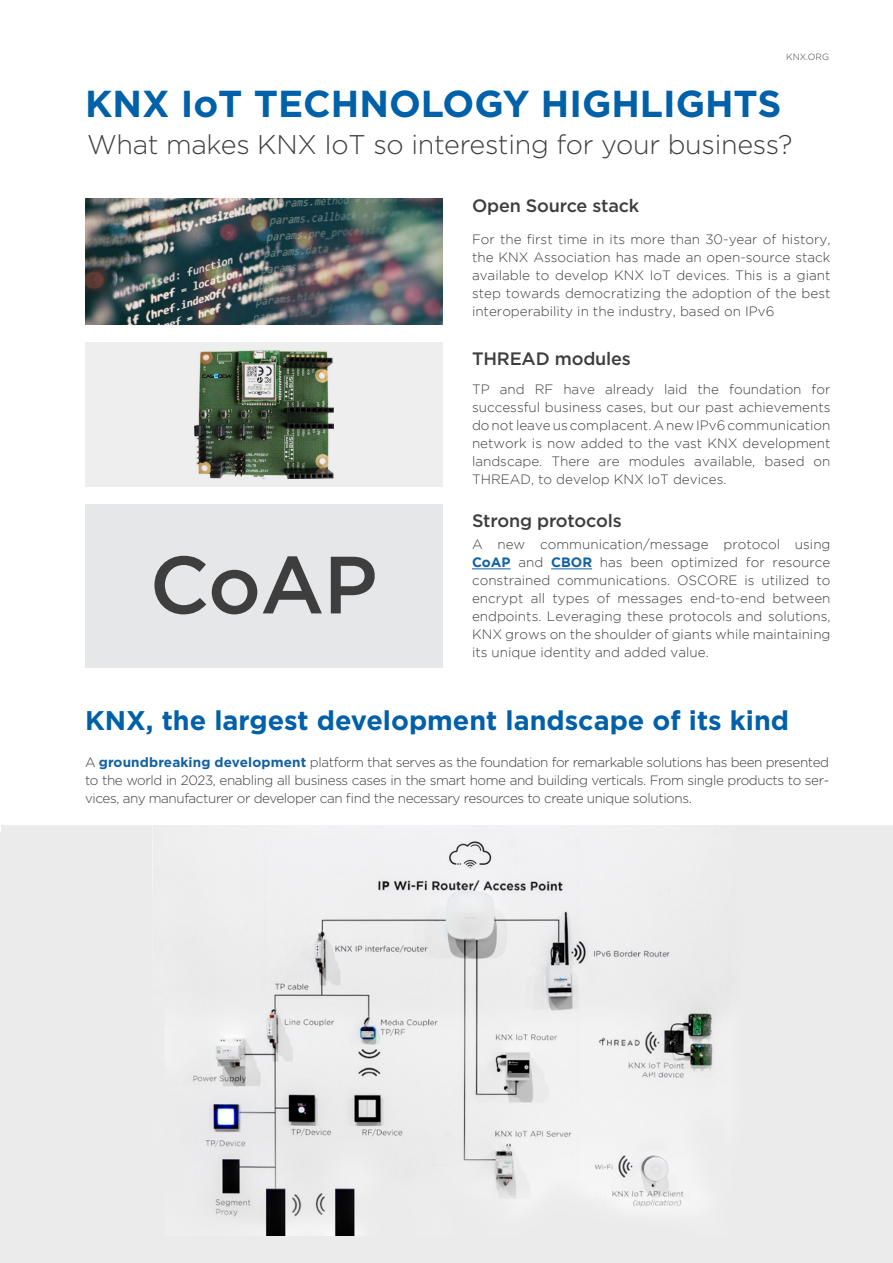
<style>
.page{position:relative;width:893px;height:1263px;background:#fff}
.page>*{position:absolute;margin:0;border:0;box-sizing:border-box;transform-origin:0 0}
.t1{font:500 81px "Gotham";color:#3e3e3f}
.t2{font:700 37.5px "Gotham";color:#0060a8}
.t3{font:300 27px "Gotham";letter-spacing:-.01em;color:#3e3e3f}
.t4{font:700 27px "Gotham";color:#0060a8}
.t5{font:500 18px "Gotham";letter-spacing:-.01em;color:#3e3e3f}
.t6{font:300 13.5px/18px "Gotham";color:#3e3e3f;text-align:justify}
.t7{font:300 13.5px/18px "Gotham";letter-spacing:-.03em;color:#3e3e3f;text-align:justify}
.t8{font:300 9px "Gotham";color:#3e3e3f}
.s1{font-weight:700;color:#1261a4}
</style>
<div class="page">
<div style="left:85px;top:342px;width:357px;height:144px;background:#eeeeef"></div>
<img style="left:194px;top:350px;width:139px;height:129px">
<div style="left:85px;top:504px;width:357px;height:163px;background:#e6e7e9"></div>
<hr style="left:472px;top:569px;width:39px;height:1px;background:#1261a4">
<hr style="left:551px;top:569px;width:41px;height:1px;background:#1261a4">
<img style="left:85px;top:198px;width:357px;height:126px">
<div style="left:0;top:832px;width:893px;height:431px;background:#ebebeb"></div>
<img style="left:1px;top:826px;width:892px;height:409px">
<p class="t8" style="left:786px;top:52px;width:44px">KNX.ORG</p>
<p class="t2" style="left:85px;top:79px;width:698px">KNX IoT TECHNOLOGY HIGHLIGHTS</p>
<p class="t3" style="left:87px;top:127px;width:707px">What makes KNX IoT so interesting for your business?</p>
<p class="t5" style="left:472px;top:194px;width:169px">Open Source stack</p>
<p class="t6" style="left:472px;top:230px;width:360px">For the first time in its more than 30-year of history, the KNX Association has made an open-source stack available to develop KNX IoT devices. This is a giant step towards democratizing the adoption of the best interoperability in the industry, based on IPv6</p>
<p class="t5" style="left:472px;top:347px;width:160px">THREAD modules</p>
<p class="t6" style="left:472px;top:380px;width:360px">TP and RF have already laid the foundation for successful business cases, but our past achievements do not leave us complacent. A new IPv6 communication network is now added to the vast KNX development landscape. There are modules available, based on THREAD, to develop KNX IoT devices.</p>
<p class="t1" style="left:150px;top:532px;width:229px">CoAP</p>
<p class="t5" style="left:472px;top:509px;width:151px">Strong protocols</p>
<p class="t6" style="left:472px;top:535px;width:360px">A new communication/message protocol using <span class="s1">CoAP</span> and <span class="s1">CBOR</span> has been optimized for resource constrained communications. OSCORE is utilized to encrypt all types of messages end-to-end between endpoints. Leveraging these protocols and solutions, KNX grows on the shoulder of giants while maintaining its unique identity and added value.</p>
<p class="t4" style="left:85px;top:703px;width:706px">KNX, the largest development landscape of its kind</p>
<p class="t7" style="left:85px;top:753px;width:746px">A <span class="s1">groundbreaking development</span> platform that serves as the foundation for remarkable solutions has been presented to the world in 2023, enabling all business cases in the smart home and building verticals. From single products to ser&shy;vices, any manufacturer or developer can find the necessary resources to create unique solutions.</p>
</div>
